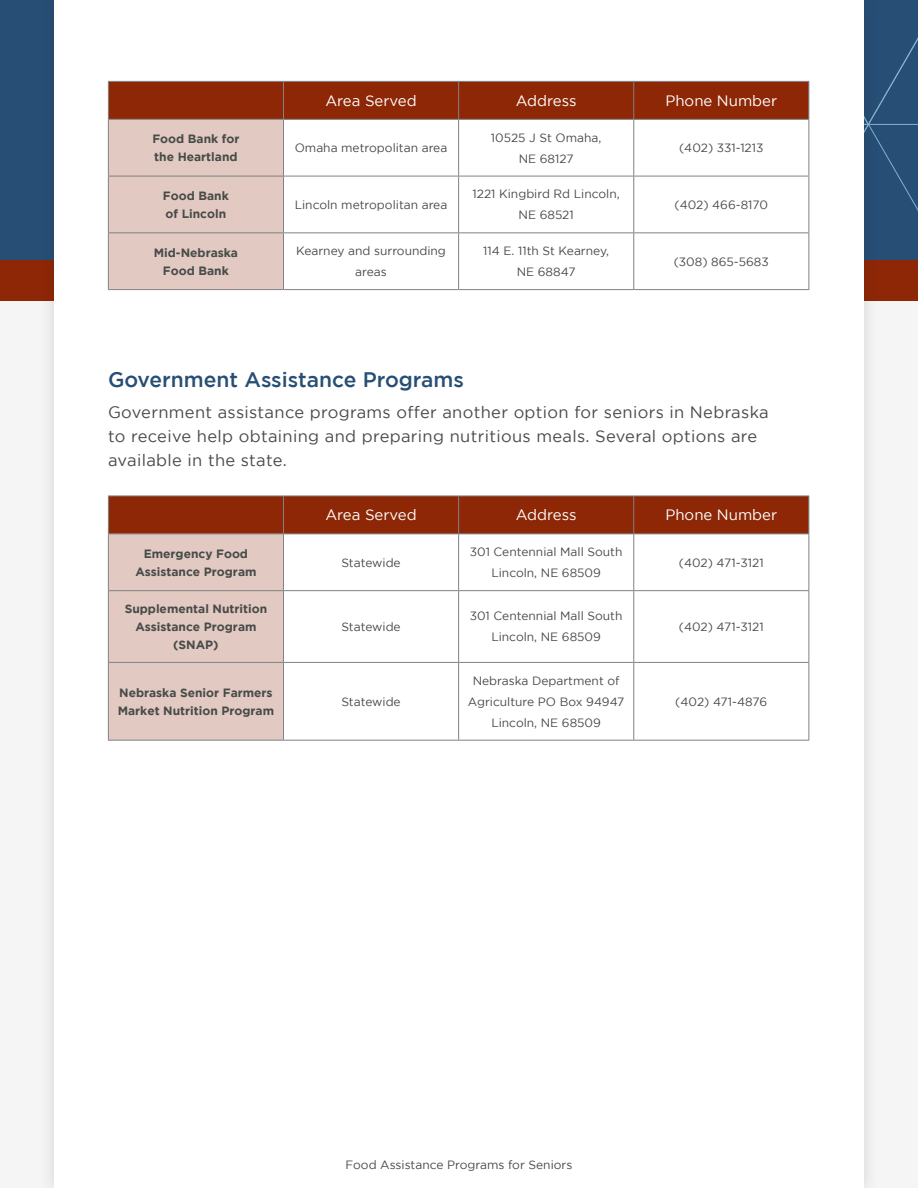
<style>
.page{position:relative;width:918px;height:1188px;background:#f5f5f5}
.page>*{position:absolute;margin:0;border:0;box-sizing:border-box;transform-origin:0 0}
.t1{font:500 21px "Gotham";color:#274e75}
.t2{font:16.5px/24px "Gotham";letter-spacing:.02em;color:#474b49}
.t3{font:15px "Gotham";color:#fff}
.t4{font:12px/21px "Gotham";color:#474b49;text-align:center}
.t5{font:700 12px/18px "Gotham";color:#474b49}
</style>
<div class="page">
<div style="left:0;top:0;width:918px;height:280px;background:#274e75"></div>
<div style="left:0;top:260px;width:918px;height:41px;background:#8d2706"></div>
<div style="left:39px;top:0;width:841px;height:1188px;background:#231f20;opacity:.15"></div>
<div style="left:54px;top:0;width:810px;height:1188px;background:#fff"></div>
<svg style="left:108px;top:0;width:810px;height:290px"></svg>
<hr style="left:283px;top:82px;width:1px;height:37px;background:#808284">
<hr style="left:458px;top:82px;width:1px;height:37px;background:#808284">
<hr style="left:633px;top:82px;width:1px;height:37px;background:#808284">
<hr style="left:458px;top:120px;width:1px;height:56px;background:#808284">
<hr style="left:633px;top:120px;width:1px;height:56px;background:#808284">
<hr style="left:108px;top:176px;width:176px;height:1px;background:#808284">
<hr style="left:284px;top:176px;width:175px;height:1px;background:#808284">
<hr style="left:459px;top:176px;width:175px;height:1px;background:#808284">
<hr style="left:458px;top:176px;width:1px;height:56px;background:#808284">
<hr style="left:634px;top:176px;width:175px;height:1px;background:#808284">
<hr style="left:633px;top:176px;width:1px;height:56px;background:#808284">
<hr style="left:108px;top:232px;width:176px;height:1px;background:#808284">
<hr style="left:284px;top:232px;width:175px;height:1px;background:#808284">
<hr style="left:459px;top:232px;width:175px;height:1px;background:#808284">
<hr style="left:458px;top:233px;width:1px;height:56px;background:#808284">
<hr style="left:634px;top:232px;width:175px;height:1px;background:#808284">
<hr style="left:633px;top:233px;width:1px;height:56px;background:#808284">
<hr style="left:808px;top:120px;width:1px;height:56px;background:#808284">
<hr style="left:808px;top:176px;width:1px;height:56px;background:#808284">
<hr style="left:808px;top:233px;width:1px;height:56px;background:#808284">
<hr style="left:284px;top:289px;width:175px;height:1px;background:#808284">
<hr style="left:459px;top:289px;width:175px;height:1px;background:#808284">
<hr style="left:634px;top:289px;width:175px;height:1px;background:#808284">
<hr style="left:108px;top:81px;width:176px;height:1px;background:#808284">
<hr style="left:108px;top:82px;width:1px;height:37px;background:#808284">
<hr style="left:284px;top:81px;width:175px;height:1px;background:#808284">
<hr style="left:459px;top:81px;width:175px;height:1px;background:#808284">
<hr style="left:634px;top:81px;width:175px;height:1px;background:#808284">
<hr style="left:808px;top:82px;width:1px;height:37px;background:#808284">
<hr style="left:284px;top:119px;width:175px;height:1px;background:#808284">
<hr style="left:459px;top:119px;width:175px;height:1px;background:#808284">
<hr style="left:634px;top:119px;width:175px;height:1px;background:#808284">
<hr style="left:108px;top:119px;width:176px;height:1px;background:#808284">
<hr style="left:108px;top:120px;width:1px;height:56px;background:#808284">
<hr style="left:283px;top:120px;width:1px;height:56px;background:#808284">
<hr style="left:108px;top:176px;width:1px;height:56px;background:#808284">
<hr style="left:283px;top:176px;width:1px;height:56px;background:#808284">
<hr style="left:108px;top:233px;width:1px;height:56px;background:#808284">
<hr style="left:283px;top:233px;width:1px;height:56px;background:#808284">
<hr style="left:108px;top:289px;width:176px;height:1px;background:#808284">
<svg style="left:109px;top:497px;width:699px;height:243px"></svg>
<hr style="left:283px;top:496px;width:1px;height:38px;background:#808284">
<hr style="left:458px;top:496px;width:1px;height:38px;background:#808284">
<hr style="left:633px;top:496px;width:1px;height:38px;background:#808284">
<hr style="left:458px;top:534px;width:1px;height:56px;background:#808284">
<hr style="left:633px;top:534px;width:1px;height:56px;background:#808284">
<hr style="left:108px;top:590px;width:176px;height:1px;background:#808284">
<hr style="left:284px;top:590px;width:175px;height:1px;background:#808284">
<hr style="left:459px;top:590px;width:175px;height:1px;background:#808284">
<hr style="left:458px;top:591px;width:1px;height:71px;background:#808284">
<hr style="left:634px;top:590px;width:175px;height:1px;background:#808284">
<hr style="left:633px;top:591px;width:1px;height:71px;background:#808284">
<hr style="left:108px;top:662px;width:176px;height:1px;background:#808284">
<hr style="left:284px;top:662px;width:175px;height:1px;background:#808284">
<hr style="left:459px;top:662px;width:175px;height:1px;background:#808284">
<hr style="left:458px;top:663px;width:1px;height:77px;background:#808284">
<hr style="left:634px;top:662px;width:175px;height:1px;background:#808284">
<hr style="left:633px;top:663px;width:1px;height:77px;background:#808284">
<hr style="left:808px;top:534px;width:1px;height:56px;background:#808284">
<hr style="left:808px;top:591px;width:1px;height:71px;background:#808284">
<hr style="left:808px;top:663px;width:1px;height:77px;background:#808284">
<hr style="left:284px;top:740px;width:175px;height:1px;background:#808284">
<hr style="left:459px;top:740px;width:175px;height:1px;background:#808284">
<hr style="left:634px;top:740px;width:175px;height:1px;background:#808284">
<hr style="left:108px;top:496px;width:176px;height:1px;background:#808284">
<hr style="left:108px;top:496px;width:1px;height:38px;background:#808284">
<hr style="left:284px;top:496px;width:175px;height:1px;background:#808284">
<hr style="left:459px;top:496px;width:175px;height:1px;background:#808284">
<hr style="left:634px;top:496px;width:175px;height:1px;background:#808284">
<hr style="left:808px;top:496px;width:1px;height:38px;background:#808284">
<hr style="left:284px;top:534px;width:175px;height:1px;background:#808284">
<hr style="left:459px;top:534px;width:175px;height:1px;background:#808284">
<hr style="left:634px;top:534px;width:175px;height:1px;background:#808284">
<hr style="left:108px;top:534px;width:176px;height:1px;background:#808284">
<hr style="left:108px;top:534px;width:1px;height:56px;background:#808284">
<hr style="left:283px;top:534px;width:1px;height:56px;background:#808284">
<hr style="left:108px;top:591px;width:1px;height:71px;background:#808284">
<hr style="left:283px;top:591px;width:1px;height:71px;background:#808284">
<hr style="left:108px;top:663px;width:1px;height:77px;background:#808284">
<hr style="left:283px;top:663px;width:1px;height:77px;background:#808284">
<hr style="left:108px;top:740px;width:176px;height:1px;background:#808284">
<p class="t3" style="left:325px;top:92px;width:93px">Area Served</p>
<p class="t3" style="left:516px;top:92px;width:62px">Address</p>
<p class="t3" style="left:665px;top:92px;width:113px">Phone Number</p>
<p class="t5" style="left:152px;top:130px;width:89px">Food Bank for the Heartland</p>
<p class="t4" style="left:295px;top:137px;width:154px">Omaha metropolitan area</p>
<p class="t4" style="left:491px;top:127px;width:112px">10525 J St Omaha,<br>NE 68127</p>
<p class="t4" style="left:679px;top:137px;width:86px">(402) 331-1213</p>
<p class="t5" style="left:163px;top:186px;width:67px">Food Bank of Lincoln</p>
<p class="t4" style="left:295px;top:194px;width:154px">Lincoln metropolitan area</p>
<p class="t4" style="left:473px;top:183px;width:149px">1221 Kingbird Rd Lincoln,<br>NE 68521</p>
<p class="t4" style="left:675px;top:194px;width:95px">(402) 466-8170</p>
<p class="t5" style="left:154px;top:243px;width:86px;text-align:center">Mid-Nebraska<br>Food Bank</p>
<p class="t4" style="left:296px;top:240px;width:151px">Kearney and surrounding areas</p>
<p class="t4" style="left:483px;top:240px;width:127px">114 E. 11th St Kearney,<br>NE 68847</p>
<p class="t4" style="left:674px;top:251px;width:97px">(308) 865-5683</p>
<h1 class="t1" style="left:108px;top:367px;width:357px">Government Assistance Programs</h1>
<h2 class="t2" style="left:108px;top:399px;width:662px">Government assistance programs offer another option for seniors in Nebraska to receive help obtaining and preparing nutritious meals. Several options are available in the state.</h2>
<p class="t3" style="left:325px;top:507px;width:93px">Area Served</p>
<p class="t3" style="left:516px;top:507px;width:62px">Address</p>
<p class="t3" style="left:665px;top:507px;width:113px">Phone Number</p>
<p class="t5" style="left:135px;top:544px;width:123px;text-align:center">Emergency Food<br>Assistance Program</p>
<p class="t4" style="left:341px;top:552px;width:61px">Statewide</p>
<p class="t4" style="left:470px;top:541px;width:154px">301 Centennial Mall South<br>Lincoln, NE 68509</p>
<p class="t4" style="left:679px;top:552px;width:86px">(402) 471-3121</p>
<p class="t5" style="left:125px;top:599px;width:144px;text-align:center">Supplemental Nutrition<br>Assistance Program (SNAP)</p>
<p class="t4" style="left:341px;top:616px;width:61px">Statewide</p>
<p class="t4" style="left:470px;top:605px;width:154px">301 Centennial Mall South<br>Lincoln, NE 68509</p>
<p class="t4" style="left:679px;top:616px;width:86px">(402) 471-3121</p>
<p class="t5" style="left:118px;top:683px;width:158px">Nebraska Senior Farmers<br>Market Nutrition Program</p>
<p class="t4" style="left:341px;top:691px;width:61px">Statewide</p>
<p class="t4" style="left:468px;top:670px;width:158px">Nebraska Department of<br>Agriculture PO Box 94947<br>Lincoln, NE 68509</p>
<p class="t4" style="left:675px;top:691px;width:93px">(402) 471-4876</p>
<p class="t4" style="left:346px;top:1154px;width:228px">Food Assistance Programs for Seniors</p>
</div>
